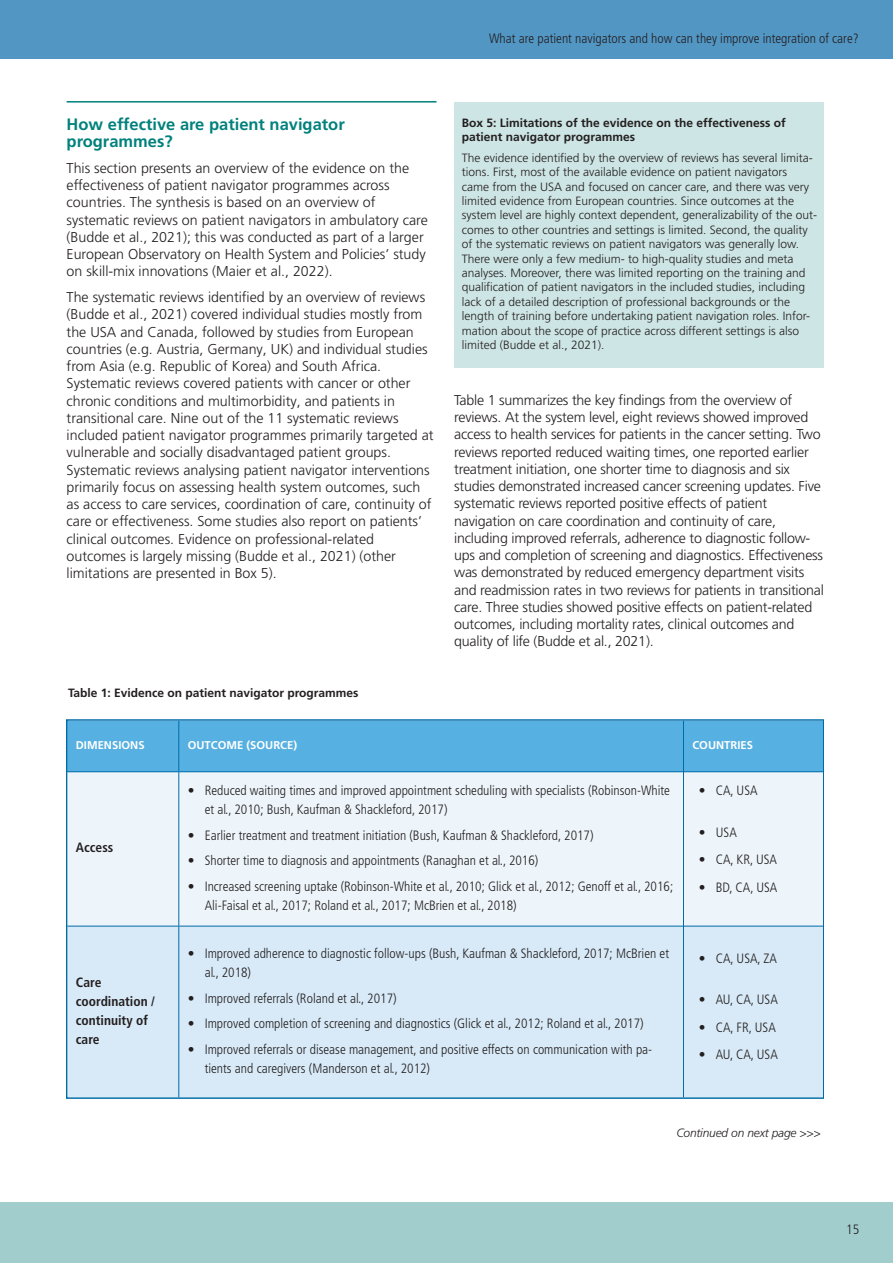
<style>
.page{position:relative;width:893px;height:1263px;background:#fff}
.page>*{position:absolute;margin:0;border:0;box-sizing:border-box;transform-origin:0 0}
.t1{font:700 16.5px/17.1px "Frutiger LT Pro";color:#00817c}
.t2{font:300 14.25px/17.2px "Frutiger LT Pro";color:#231f20}
.t3{font:300 condensed 13.5px/19.2px "Frutiger LT Pro";color:#231f20}
.t4{font:700 condensed 13.5px/19.2px "Frutiger LT Pro";color:#231f20}
.t5{font:300 12px/14.4px "Frutiger LT Pro";color:#231f20}
.t6{font:700 12px/14.4px "Frutiger LT Pro";color:#231f20}
.t7{font:italic 300 12px "Frutiger LT Pro";letter-spacing:-.015em;color:#231f20}
.t8{font:700 11.25px "Frutiger LT Pro";color:#fff}
</style>
<div class="page">
<div style="left:454px;top:102px;width:370px;height:266px;background:#cde5e4"></div>
<div style="left:0;top:0;width:893px;height:59px;background:#5296c4"></div>
<div style="left:0;top:1203px;width:893px;height:60px;background:#a2cdcd"></div>
<hr style="left:67px;top:101px;width:370px;height:2px;background:#00817c">
<div style="left:67px;top:721px;width:111px;height:50px;background:#57b0e2"></div>
<div style="left:179px;top:721px;width:504px;height:50px;background:#57b0e2"></div>
<div style="left:684px;top:721px;width:139px;height:50px;background:#57b0e2"></div>
<div style="left:67px;top:772px;width:111px;height:154px;background:#edf5fb"></div>
<div style="left:179px;top:772px;width:504px;height:154px;background:#edf5fb"></div>
<div style="left:684px;top:772px;width:139px;height:154px;background:#edf5fb"></div>
<div style="left:67px;top:926px;width:111px;height:171px;background:#d8eaf7"></div>
<div style="left:179px;top:926px;width:504px;height:171px;background:#d8eaf7"></div>
<div style="left:684px;top:926px;width:139px;height:171px;background:#d8eaf7"></div>
<hr style="left:178px;top:721px;width:1px;height:376px;background:#006ca7">
<hr style="left:683px;top:721px;width:1px;height:376px;background:#006ca7">
<hr style="left:67px;top:771px;width:111px;height:1px;background:#006ca7">
<hr style="left:179px;top:771px;width:504px;height:1px;background:#006ca7">
<hr style="left:684px;top:771px;width:139px;height:1px;background:#006ca7">
<hr style="left:67px;top:926px;width:111px;height:1px;background:#006ca7">
<hr style="left:179px;top:926px;width:504px;height:1px;background:#006ca7">
<hr style="left:684px;top:926px;width:139px;height:1px;background:#006ca7">
<p class="t3" style="left:489px;top:29px;width:371px">What are patient navigators and how can they improve integration of care?</p>
<p class="t1" style="left:67px;top:117px;width:280px">How effective are patient navigator programmes?</p>
<p class="t2" style="left:67px;top:160px;width:363px">This section presents an overview of the evidence on the effectiveness of patient navigator programmes across countries. The synthesis is based on an overview of systematic reviews on patient navigators in ambulatory care (Budde et al., 2021); this was conducted as part of a larger European Observatory on Health System and Policies’ study on skill-mix innovations (Maier et al., 2022).</p>
<p class="t2" style="left:67px;top:290px;width:369px">The systematic reviews identified by an overview of reviews (Budde et al., 2021) covered individual studies mostly from the USA and Canada, followed by studies from European countries (e.g. Austria, Germany, UK) and individual studies from Asia (e.g. Republic of Korea) and South Africa.<br>Systematic reviews covered patients with cancer or other chronic conditions and multimorbidity, and patients in transitional care. Nine out of the 11 systematic reviews included patient navigator programmes primarily targeted at vulnerable and socially disadvantaged patient groups.<br>Systematic reviews analysing patient navigator interventions primarily focus on assessing health system outcomes, such as access to care services, coordination of care, continuity of care or effectiveness. Some studies also report on patients’ clinical outcomes. Evidence on professional-related outcomes is largely missing (Budde et al., 2021) (other limitations are presented in Box 5).</p>
<p class="t6" style="left:68px;top:687px;width:292px">Table 1: Evidence on patient navigator programmes</p>
<p class="t6" style="left:462px;top:116px;width:325px">Box 5: Limitations of the evidence on the effectiveness of patient navigator programmes</p>
<p class="t5" style="left:462px;top:151px;width:357px">The evidence identified by the overview of reviews has several limita&shy;tions. First, most of the available evidence on patient navigators came from the USA and focused on cancer care, and there was very limited evidence from European countries. Since outcomes at the system level are highly context dependent, generalizability of the out&shy;comes to other countries and settings is limited. Second, the quality of the systematic reviews on patient navigators was generally low.<br>There were only a few medium- to high-quality studies and meta analyses. Moreover, there was limited reporting on the training and qualification of patient navigators in the included studies, including lack of a detailed description of professional backgrounds or the length of training before undertaking patient navigation roles. Infor&shy;mation about the scope of practice across different settings is also limited (Budde et al., 2021).</p>
<p class="t2" style="left:454px;top:392px;width:371px">Table 1 summarizes the key findings from the overview of reviews. At the system level, eight reviews showed improved access to health services for patients in the cancer setting. Two reviews reported reduced waiting times, one reported earlier treatment initiation, one shorter time to diagnosis and six studies demonstrated increased cancer screening updates. Five systematic reviews reported positive effects of patient navigation on care coordination and continuity of care, including improved referrals, adherence to diagnostic follow&shy;ups and completion of screening and diagnostics. Effectiveness was demonstrated by reduced emergency department visits and readmission rates in two reviews for patients in transitional care. Three studies showed positive effects on patient-related outcomes, including mortality rates, clinical outcomes and quality of life (Budde et al., 2021).</p>
<p class="t8" style="left:76px;top:740px;width:70px">DIMENSIONS</p>
<p class="t8" style="left:188px;top:740px;width:111px">OUTCOME (SOURCE)</p>
<p class="t8" style="left:692px;top:740px;width:62px">COUNTRIES</p>
<p class="t4" style="left:76px;top:839px;width:39px">Access</p>
<p class="t4" style="left:76px;top:973px;width:81px">Care coordination / continuity of care</p>
<p class="t3" style="left:205px;top:781px;width:467px;text-indent:-17px">• Reduced waiting times and improved appointment scheduling with specialists (Robinson-White et al., 2010; Bush, Kaufman &amp; Shackleford, 2017)</p>
<p class="t3" style="left:188px;top:826px;width:407px">• Earlier treatment and treatment initiation (Bush, Kaufman &amp; Shackleford, 2017)</p>
<p class="t3" style="left:188px;top:852px;width:352px">• Shorter time to diagnosis and appointments (Ranaghan et al., 2016)</p>
<p class="t3" style="left:205px;top:877px;width:470px;text-indent:-17px">• Increased screening uptake (Robinson-White et al., 2010; Glick et al., 2012; Genoff et al., 2016;<br>Ali-Faisal et al., 2017; Roland et al., 2017; McBrien et al., 2018)</p>
<p class="t3" style="left:205px;top:944px;width:466px;text-indent:-17px">• Improved adherence to diagnostic follow-ups (Bush, Kaufman &amp; Shackleford, 2017; McBrien et al., 2018)</p>
<p class="t3" style="left:188px;top:989px;width:210px">• Improved referrals (Roland et al., 2017)</p>
<p class="t3" style="left:188px;top:1015px;width:457px">• Improved completion of screening and diagnostics (Glick et al., 2012; Roland et al., 2017)</p>
<p class="t3" style="left:205px;top:1040px;width:449px;text-indent:-17px">• Improved referrals or disease management, and positive effects on communication with pa&shy;tients and caregivers (Manderson et al., 2012)</p>
<p class="t3" style="left:699px;top:782px;width:60px">• CA, USA</p>
<p class="t3" style="left:699px;top:823px;width:40px">• USA</p>
<p class="t3" style="left:699px;top:851px;width:80px">• CA, KR, USA</p>
<p class="t3" style="left:699px;top:879px;width:80px">• BD, CA, USA</p>
<p class="t3" style="left:699px;top:949px;width:80px">• CA, USA, ZA</p>
<p class="t3" style="left:699px;top:991px;width:80px">• AU, CA, USA</p>
<p class="t3" style="left:699px;top:1019px;width:78px">• CA, FR, USA</p>
<p class="t3" style="left:699px;top:1046px;width:80px">• AU, CA, USA</p>
<p class="t7" style="left:676px;top:1128px;width:146px">Continued on next page &gt;&gt;&gt;</p>
<p class="t3" style="left:846px;top:1221px;width:14px">15</p>
</div>
